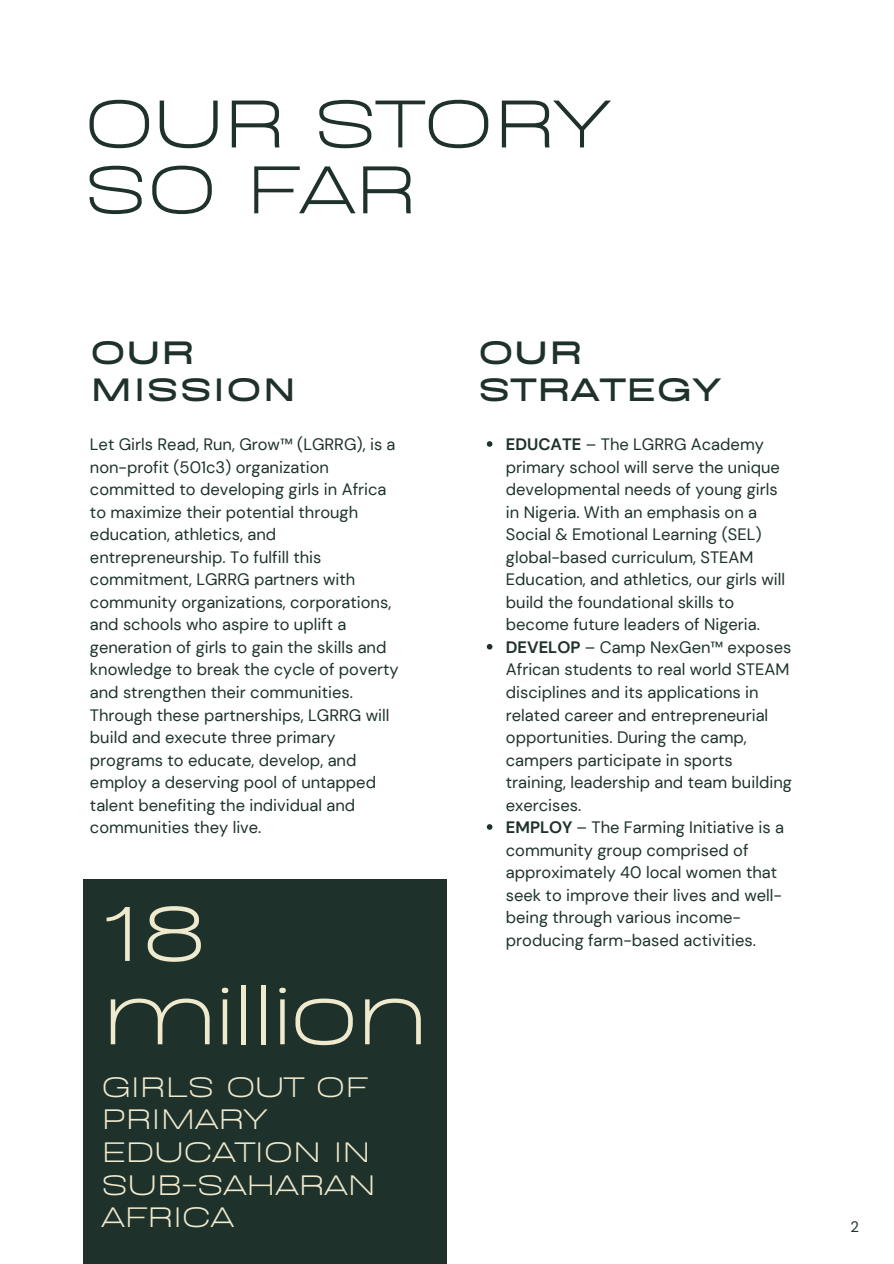
<style>
.page{position:relative;width:894px;height:1264px;background:#fff}
.page>*{position:absolute;margin:0;border:0;box-sizing:border-box;transform-origin:0 0}
.t1{font:89.7px "BD Sans";letter-spacing:-.04em;color:#efe9ce}
.t2{font:78px "BD Sans";letter-spacing:-.03em;color:#1e322b}
.t3{font:900 37.5px "BD Sans";color:#1e322b}
.t4{font:32.7px/32.7px "BD Sans";letter-spacing:-.03em;color:#efe9ce}
.t5{font:16.5px/22.5px "DM Sans";color:#1e322b}
.t6{font:15px "DM Sans";color:#1e322b}
.s1{font-weight:700}
</style>
<div class="page">
<svg style="left:486px;top:441px;width:6px;height:6px"></svg>
<svg style="left:486px;top:644px;width:6px;height:5px"></svg>
<svg style="left:486px;top:824px;width:6px;height:5px"></svg>
<div style="left:83px;top:879px;width:364px;height:384px;background:#1e322b"></div>
<p class="t2" style="left:83px;top:66px;width:528px">OUR STORY</p>
<p class="t2" style="left:83px;top:132px;width:336px">SO FAR</p>
<p class="t3" style="left:90px;top:325px;width:106px">OUR</p>
<p class="t3" style="left:90px;top:362px;width:208px">MISSION</p>
<p class="t3" style="left:477px;top:325px;width:106px">OUR</p>
<p class="t3" style="left:477px;top:362px;width:245px">STRATEGY</p>
<p class="t5" style="left:90px;top:433px;width:310px">Let Girls Read, Run, Grow™ (LGRRG), is a non-profit (501c3) organization committed to developing girls in Africa to maximize their potential through education, athletics, and entrepreneurship. To fulfill this commitment, LGRRG partners with community organizations, corporations, and schools who aspire to uplift a generation of girls to gain the skills and knowledge to break the cycle of poverty and strengthen their communities.<br>Through these partnerships, LGRRG will build and execute three primary programs to educate, develop, and employ a deserving pool of untapped talent benefiting the individual and communities they live.</p>
<p class="t5" style="left:505px;top:433px;width:281px"><span class="s1">EDUCATE</span> – The LGRRG Academy primary school will serve the unique developmental needs of young girls in Nigeria. With an emphasis on a Social &amp; Emotional Learning (SEL) global-based curriculum, STEAM Education, and athletics, our girls will build the foundational skills to become future leaders of Nigeria.</p>
<p class="t5" style="left:505px;top:636px;width:287px"><span class="s1">DEVELOP</span> – Camp NexGen™ exposes<br>African students to real world STEAM disciplines and its applications in related career and entrepreneurial opportunities. During the camp, campers participate in sports training, leadership and team building exercises.</p>
<p class="t5" style="left:505px;top:816px;width:279px"><span class="s1">EMPLOY</span> – The Farming Initiative is a community group comprised of approximately 40 local women that seek to improve their lives and well&shy;being through various income-</p>
<p class="t1" style="left:101px;top:867px;width:112px">18</p>
<p class="t5" style="left:505px;top:928px;width:251px">producing farm-based activities.</p>
<p class="t1" style="left:101px;top:950px;width:329px">million</p>
<p class="t4" style="left:101px;top:1066px;width:277px">GIRLS OUT OF<br>PRIMARY<br>EDUCATION IN<br>SUB-SAHARAN<br>AFRICA</p>
<p class="t6" style="left:850px;top:1217px;width:10px">2</p>
</div>
